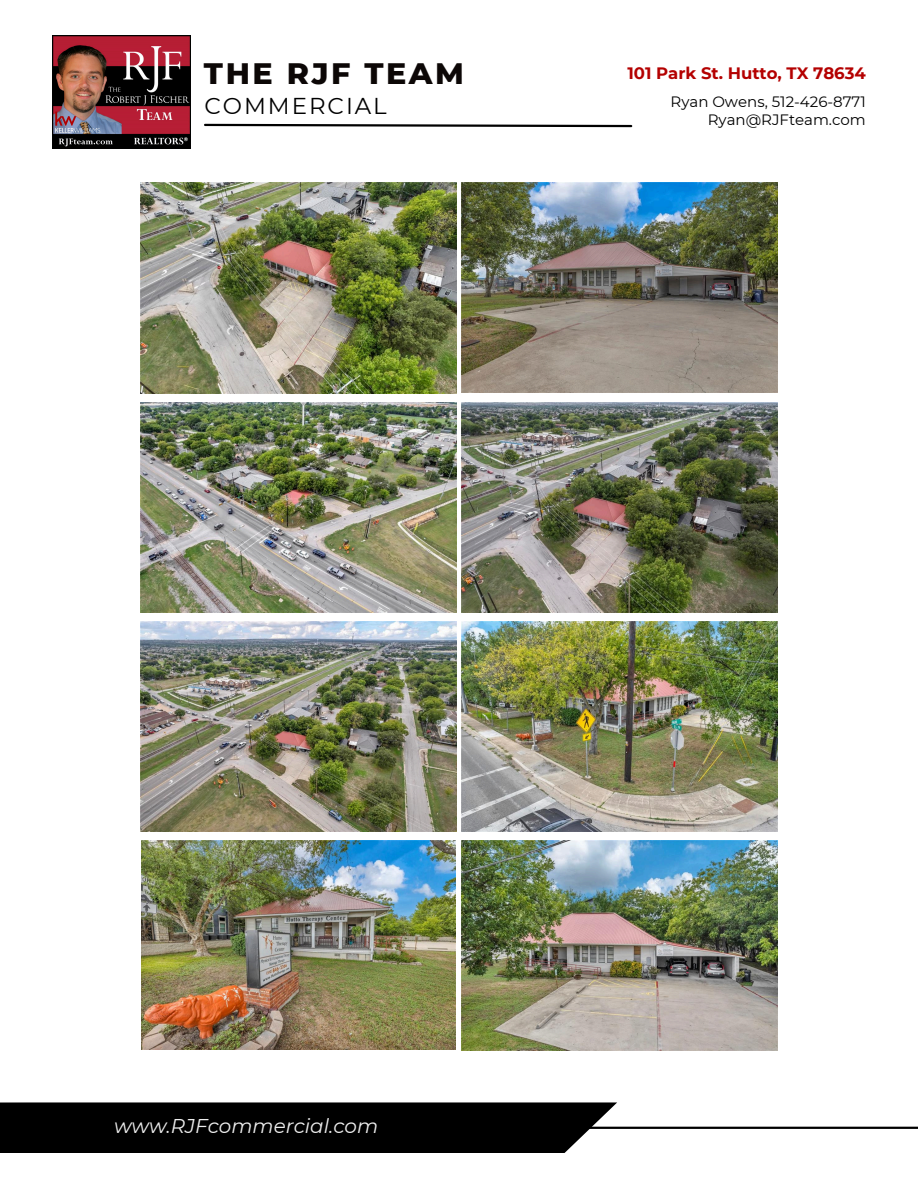
<style>
.page{position:relative;width:918px;height:1188px;background:#fff}
.page>*{position:absolute;margin:0;border:0;box-sizing:border-box;transform-origin:0 0}
.t1{font:800 30.15px "Montserrat";letter-spacing:.085em;color:#0c0706}
.t2{font:22.95px "Montserrat";letter-spacing:.085em;color:#000}
.t3{font:italic 19.95px "Montserrat";color:#ededed}
.t4{font:700 16.5px "Montserrat";color:#b40101}
.t5{font:15px "Montserrat";color:#000}
</style>
<div class="page">
<div style="left:0;top:1102px;width:617px;height:51px;background:#000"></div>
<hr style="left:440px;top:1127px;width:478px;height:2px;background:#000">
<img style="left:140px;top:183px;width:316px;height:210px">
<img style="left:462px;top:402px;width:316px;height:210px">
<img style="left:140px;top:402px;width:316px;height:210px">
<img style="left:462px;top:621px;width:316px;height:211px">
<img style="left:140px;top:621px;width:316px;height:211px">
<img style="left:141px;top:840px;width:315px;height:209px">
<img style="left:462px;top:840px;width:316px;height:211px">
<img style="left:462px;top:183px;width:316px;height:209px">
<svg style="left:204px;top:123px;width:429px;height:5px"></svg>
<img style="left:52px;top:36px;width:138px;height:112px">
<p class="t1" style="left:204px;top:55px;width:262px">THE RJF TEAM</p>
<p class="t2" style="left:204px;top:91px;width:184px">COMMERCIAL</p>
<p class="t4" style="left:627px;top:63px;width:240px">101 Park St. Hutto, TX 78634</p>
<p class="t5" style="left:671px;top:93px;width:197px">Ryan Owens, 512-426-8771</p>
<h3 class="t5" style="left:708px;top:111px;width:160px">Ryan@RJFteam.com</h3>
<p class="t3" style="left:114px;top:1113px;width:266px">www.RJFcommercial.com</p>
</div>
